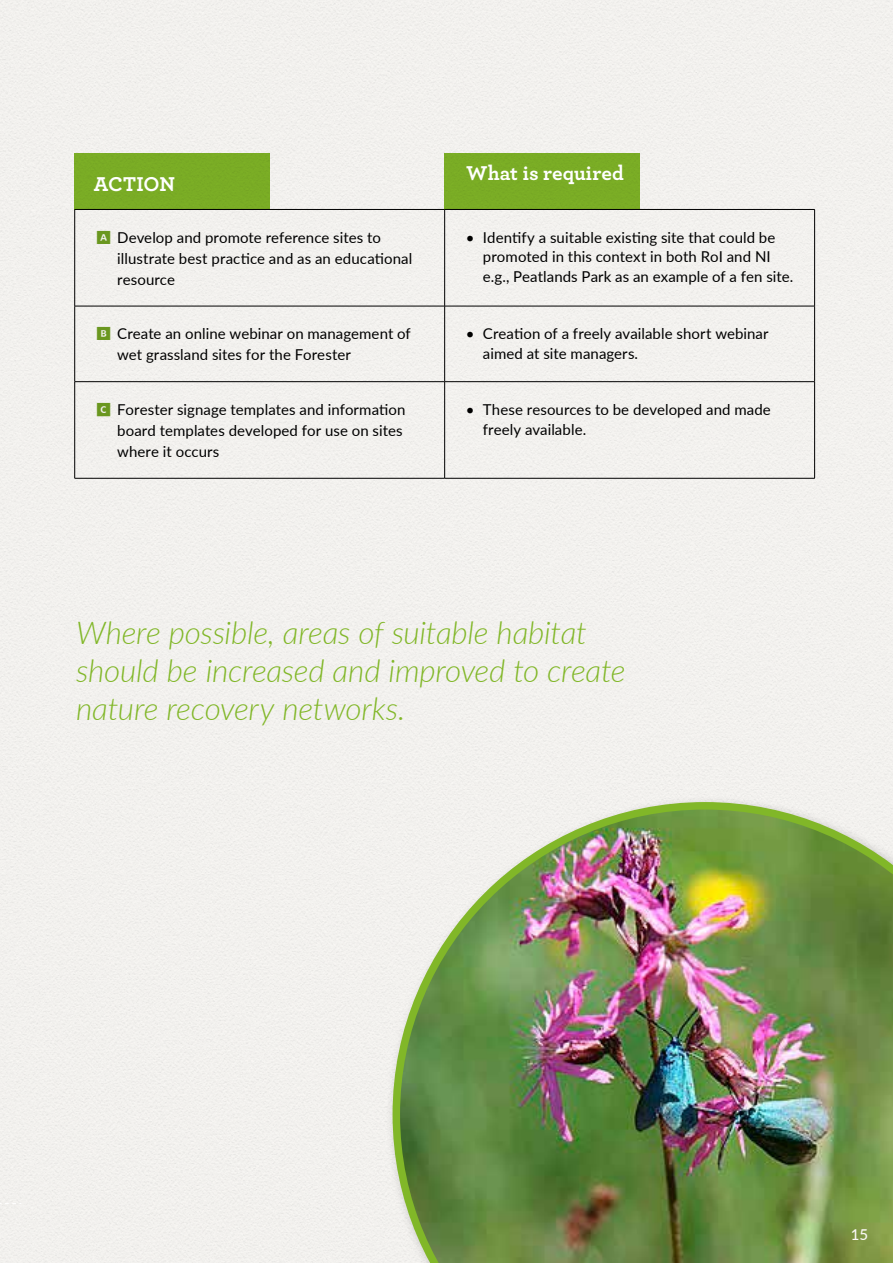
<style>
.page{position:relative;width:893px;height:1263px;background:#f2f1ee}
.page>*{position:absolute;margin:0;border:0;box-sizing:border-box;transform-origin:0 0}
.t1{font:italic 300 31.5px/37.8px "Lato";letter-spacing:-.005em;color:#81b728}
.t2{font:700 21px "Archer";color:#fff}
.t3{font:15px/21px "Lato";letter-spacing:.005em;color:#000}
.t4{font:500 15px "Lato";color:#faf8f5}
.s1{font-family:"Whitney Index Black Blk Square 3";font-size:15.75px;color:#6a971f}
</style>
<div class="page">
<div style="left:444px;top:153px;width:196px;height:56px;background:#7aac25"></div>
<div style="left:74px;top:153px;width:196px;height:56px;background:#7aac25"></div>
<img style="left:393px;top:802px;width:500px;height:461px">
<hr style="left:75px;top:209px;width:370px;height:1px;background:#000">
<hr style="left:74px;top:210px;width:1px;height:96px;background:#000">
<hr style="left:445px;top:209px;width:370px;height:1px;background:#000">
<hr style="left:444px;top:210px;width:1px;height:96px;background:#000">
<hr style="left:814px;top:210px;width:1px;height:96px;background:#000">
<hr style="left:75px;top:306px;width:370px;height:1px;background:#000">
<hr style="left:74px;top:306px;width:1px;height:75px;background:#000">
<hr style="left:445px;top:306px;width:370px;height:1px;background:#000">
<hr style="left:444px;top:306px;width:1px;height:75px;background:#000">
<hr style="left:814px;top:306px;width:1px;height:75px;background:#000">
<hr style="left:75px;top:381px;width:370px;height:1px;background:#000">
<hr style="left:74px;top:382px;width:1px;height:96px;background:#000">
<hr style="left:445px;top:381px;width:370px;height:1px;background:#000">
<hr style="left:444px;top:382px;width:1px;height:96px;background:#000">
<hr style="left:814px;top:382px;width:1px;height:96px;background:#000">
<hr style="left:75px;top:478px;width:370px;height:1px;background:#000">
<hr style="left:445px;top:478px;width:370px;height:1px;background:#000">
<h2 class="t2" style="left:94px;top:168px;width:83px">ACTION</h2>
<h2 class="t2" style="left:466px;top:156px;width:159px">What is required</h2>
<p class="t3" style="left:117px;top:226px;width:296px;text-indent:-21px"><span class="s1">A</span> Develop and promote reference sites to illustrate best practice and as an educational resource</p>
<p class="t3" style="left:483px;top:227px;width:312px;line-height:19.5px;text-indent:-17px">• Identify a suitable existing site that could be promoted in this context in both RoI and NI e.g., Peatlands Park as an example of a fen site.</p>
<p class="t3" style="left:117px;top:323px;width:295px;text-indent:-21px"><span class="s1">B</span> Create an online webinar on management of wet grassland sites for the Forester</p>
<p class="t3" style="left:483px;top:324px;width:287px;line-height:19.5px;text-indent:-17px">• Creation of a freely available short webinar aimed at site managers.</p>
<p class="t3" style="left:117px;top:398px;width:290px;text-indent:-21px"><span class="s1">C</span> Forester signage templates and information board templates developed for use on sites where it occurs</p>
<p class="t3" style="left:483px;top:399px;width:289px;line-height:19.5px;text-indent:-17px">• These resources to be developed and made freely available.</p>
<h1 class="t1" style="left:76px;top:613px;width:551px">Where possible, areas of suitable habitat should be increased and improved to create nature recovery networks.</h1>
<p class="t4" style="left:851px;top:1223px;width:19px">15</p>
</div>
